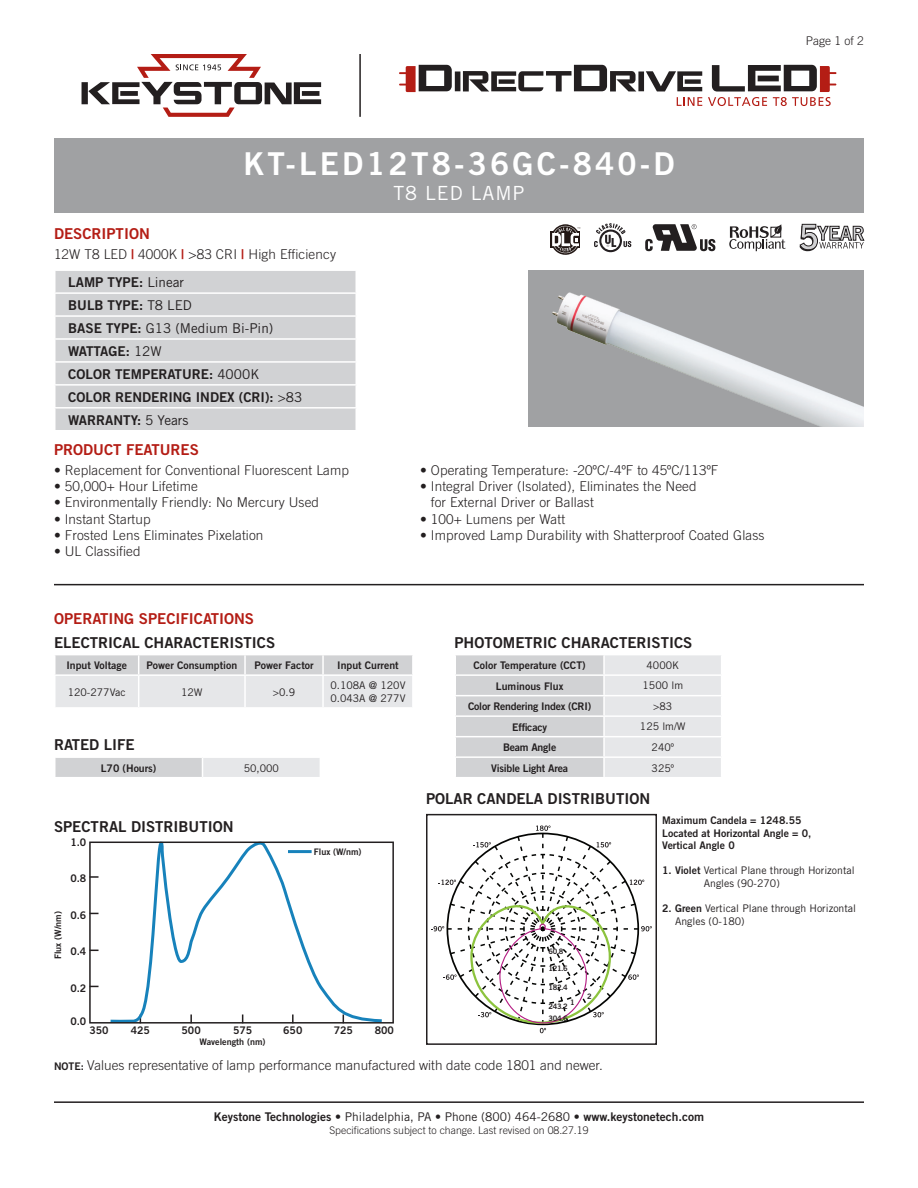
<style>
.page{position:relative;width:918px;height:1188px;background:#fff}
.page>*{position:absolute;margin:0;border:0;box-sizing:border-box;transform-origin:0 0}
.t1{font:31.5px "Trade Gothic Bold Two";letter-spacing:.1em;color:#fff}
.t2{font:19.5px "Trade Gothic";letter-spacing:.05em;color:#fff}
.t3{font:15px "Trade Gothic Bold Two";color:#231f20}
.t4{font:15px "Trade Gothic Bold Two";color:#b41d15}
.t5{font:300 13.5px/16.2px "Trade Gothic";letter-spacing:.01em;color:#231f20}
.t6{font:13.5px "Trade Gothic Bold Two";color:#231f20}
.t7{font:13.5px "Trade Gothic";color:#231f20}
.t8{font:13.5px "Trade Gothic Bold Two";letter-spacing:-.02em;color:#231f20}
.t9{font:12px "Trade Gothic Bold Two";color:#231f20}
.t10{font:300 12px "Trade Gothic";color:#231f20}
.t11{font:10.5px "Trade Gothic Bold Two";color:#231f20}
.t12{font:10.5px/12.6px "Trade Gothic";color:#231f20}
.t13{font:300 10.5px "Trade Gothic";color:#231f20}
.t14{font:10.5px "Trade Gothic Bold Two";letter-spacing:-.02em;color:#231f20}
.t15{font:9px "Trade Gothic Bold Two";color:#231f20}
.t16{font:7.5px "Trade Gothic Bold Two";letter-spacing:-.05em;color:#231f20}
.s1{font-family:"Trade Gothic Bold Two";font-weight:400;color:#b41d15}
.s2{font-family:"Trade Gothic"}
.s3{font-family:"Trade Gothic Bold Two"}
.s4{font-family:"Trade Gothic Bold Two";font-weight:400;font-size:10.5px}
</style>
<div class="page">
<svg style="left:594px;top:223px;width:37px;height:29px"></svg>
<svg style="left:729px;top:224px;width:57px;height:27px"></svg>
<svg style="left:645px;top:224px;width:71px;height:27px"></svg>
<svg style="left:799px;top:224px;width:65px;height:27px"></svg>
<div style="left:551px;top:232px;width:29px;height:16px;background:#221714"></div>
<svg style="left:552px;top:224px;width:28px;height:31px"></svg>
<div style="left:54px;top:139px;width:810px;height:74px;background:#a0a1a3"></div>
<img style="left:528px;top:270px;width:336px;height:156px">
<div style="left:56px;top:271px;width:300px;height:159px;background:#d1d2d4"></div>
<hr style="left:54px;top:292px;width:303px;height:2px;background:#fff">
<hr style="left:54px;top:315px;width:303px;height:2px;background:#fff">
<hr style="left:54px;top:338px;width:303px;height:2px;background:#fff">
<hr style="left:54px;top:361px;width:303px;height:2px;background:#fff">
<hr style="left:54px;top:384px;width:303px;height:2px;background:#fff">
<hr style="left:54px;top:407px;width:303px;height:2px;background:#fff">
<svg style="left:82px;top:54px;width:239px;height:63px"></svg>
<hr style="left:359px;top:54px;width:2px;height:63px;background:#231f20">
<svg style="left:399px;top:65px;width:303px;height:41px"></svg>
<svg style="left:708px;top:65px;width:128px;height:41px"></svg>
<div style="left:55px;top:757px;width:147px;height:21px;background:#d1d2d4"></div>
<div style="left:202px;top:757px;width:118px;height:21px;background:#e6e7e9"></div>
<hr style="left:54px;top:756px;width:148px;height:2px;background:#fff">
<svg style="left:55px;top:758px;width:1px;height:19px"></svg>
<hr style="left:202px;top:756px;width:119px;height:2px;background:#fff">
<svg style="left:202px;top:758px;width:1px;height:19px"></svg>
<hr style="left:54px;top:777px;width:148px;height:1px;background:#fff">
<hr style="left:202px;top:777px;width:119px;height:1px;background:#fff">
<svg style="left:456px;top:655px;width:265px;height:122px;background:#dcdddf"></svg>
<svg style="left:55px;top:655px;width:358px;height:52px;background:#dedfe1"></svg>
<hr style="left:54px;top:674px;width:85px;height:2px;background:#fff">
<hr style="left:54px;top:676px;width:2px;height:31px;background:#fff">
<hr style="left:139px;top:674px;width:106px;height:2px;background:#fff">
<hr style="left:138px;top:676px;width:1px;height:31px;background:#fff">
<hr style="left:245px;top:674px;width:78px;height:2px;background:#fff">
<hr style="left:244px;top:676px;width:2px;height:31px;background:#fff">
<hr style="left:323px;top:674px;width:91px;height:2px;background:#fff">
<hr style="left:322px;top:676px;width:2px;height:31px;background:#fff">
<hr style="left:412px;top:676px;width:2px;height:31px;background:#fff">
<svg style="left:431px;top:826px;width:221px;height:207px"></svg>
<div style="left:426px;top:814px;width:231px;height:231px;border:2px solid #231f20"></div>
<svg style="left:92px;top:876px;width:7px;height:2px"></svg>
<svg style="left:108px;top:841px;width:277px;height:180px"></svg>
<div style="left:89px;top:842px;width:305px;height:182px;border:2px solid #231f20"></div>
<hr style="left:54px;top:584px;width:810px;height:1px;background:#231f20">
<hr style="left:54px;top:1101px;width:810px;height:2px;background:#231f20">
<p class="t4" style="left:54px;top:225px;width:97px">DESCRIPTION</p>
<p class="t1" style="left:243px;top:144px;width:433px">KT-LED12T8-36GC-840-D</p>
<p class="t2" style="left:393px;top:182px;width:133px">T8 LED LAMP</p>
<p class="t5" style="left:54px;top:246px;width:283px">12W T8 LED <span class="s1">|</span> 4000K <span class="s1">|</span> &gt;83 CRI <span class="s1">|</span> High Efficiency</p>
<p class="t6" style="left:68px;top:274px;width:117px">LAMP TYPE: <span class="s2">Linear</span></p>
<p class="t6" style="left:68px;top:297px;width:125px">BULB TYPE: <span class="s2">T8 LED</span></p>
<p class="t7" style="left:68px;top:320px;width:207px"><span class="s3">BASE TYPE:</span> G13 (Medium Bi-Pin)</p>
<p class="t8" style="left:68px;top:343px;width:95px">WATTAGE: <span class="s2">12W</span></p>
<p class="t6" style="left:68px;top:366px;width:193px">COLOR TEMPERATURE: <span class="s2">4000K</span></p>
<p class="t6" style="left:68px;top:389px;width:236px">COLOR RENDERING INDEX (CRI): <span class="s2">&gt;83</span></p>
<p class="t6" style="left:68px;top:412px;width:122px">WARRANTY: <span class="s2">5 Years</span></p>
<p class="t4" style="left:54px;top:441px;width:146px">PRODUCT FEATURES</p>
<p class="t5" style="left:54px;top:462px;width:297px">• Replacement for Conventional Fluorescent Lamp</p>
<p class="t5" style="left:54px;top:478px;width:145px">• 50,000+ Hour Lifetime</p>
<p class="t5" style="left:54px;top:494px;width:267px">• Environmentally Friendly: No Mercury Used</p>
<p class="t5" style="left:54px;top:510px;width:98px">• Instant Startup</p>
<p class="t5" style="left:54px;top:527px;width:211px">• Frosted Lens Eliminates Pixelation</p>
<p class="t5" style="left:54px;top:543px;width:88px">• UL Classified</p>
<p class="t5" style="left:420px;top:462px;width:300px">• Operating Temperature: -20ºC/-4ºF to 45ºC/113ºF</p>
<p class="t5" style="left:431px;top:478px;width:267px;text-indent:-11px">• Integral Driver (Isolated), Eliminates the Need for External Driver or Ballast</p>
<p class="t5" style="left:420px;top:510px;width:146px">• 100+ Lumens per Watt</p>
<p class="t5" style="left:420px;top:527px;width:346px">• Improved Lamp Durability with Shatterproof Coated Glass</p>
<p class="t4" style="left:54px;top:609px;width:202px">OPERATING SPECIFICATIONS</p>
<p class="t3" style="left:54px;top:633px;width:223px">ELECTRICAL CHARACTERISTICS</p>
<p class="t11" style="left:66px;top:659px;width:62px">Input Voltage</p>
<p class="t11" style="left:147px;top:659px;width:92px">Power Consumption</p>
<p class="t11" style="left:254px;top:659px;width:61px">Power Factor</p>
<p class="t11" style="left:337px;top:659px;width:63px">Input Current</p>
<p class="t12" style="left:68px;top:685px;width:59px">120-277Vac</p>
<p class="t12" style="left:181px;top:685px;width:23px">12W</p>
<p class="t12" style="left:273px;top:685px;width:24px">&gt;0.9</p>
<p class="t12" style="left:330px;top:679px;width:77px">0.108A @ 120V</p>
<p class="t12" style="left:330px;top:692px;width:77px">0.043A @ 277V</p>
<p class="t3" style="left:54px;top:736px;width:82px">RATED LIFE</p>
<p class="t11" style="left:101px;top:761px;width:57px">L70 (Hours)</p>
<p class="t12" style="left:244px;top:761px;width:37px">50,000</p>
<p class="t3" style="left:454px;top:633px;width:239px">PHOTOMETRIC CHARACTERISTICS</p>
<p class="t11" style="left:474px;top:659px;width:114px">Color Temperature (CCT)</p>
<p class="t12" style="left:647px;top:659px;width:34px">4000K</p>
<p class="t11" style="left:496px;top:679px;width:69px">Luminous Flux</p>
<p class="t12" style="left:643px;top:679px;width:42px">1500 lm</p>
<p class="t14" style="left:468px;top:700px;width:125px">Color Rendering Index (CRI)</p>
<p class="t12" style="left:653px;top:700px;width:21px">&gt;83</p>
<p class="t11" style="left:512px;top:720px;width:36px">Efficacy</p>
<p class="t12" style="left:640px;top:720px;width:47px">125 lm/W</p>
<p class="t14" style="left:503px;top:741px;width:55px">Beam Angle</p>
<p class="t12" style="left:652px;top:741px;width:24px">240º</p>
<p class="t14" style="left:491px;top:761px;width:78px">Visible Light Area</p>
<p class="t12" style="left:652px;top:761px;width:24px">325º</p>
<p class="t3" style="left:426px;top:790px;width:226px">POLAR CANDELA DISTRIBUTION</p>
<p class="t10" style="left:806px;top:34px;width:60px">Page 1 of 2</p>
<p class="t3" style="left:54px;top:817px;width:181px">SPECTRAL DISTRIBUTION</p>
<p class="t15" style="left:52px;top:959px;width:49px;rotate:-90deg">Flux (W/nm)</p>
<p class="t11" style="left:70px;top:836px;width:18px">1.0</p>
<p class="t11" style="left:70px;top:872px;width:18px">0.8</p>
<p class="t11" style="left:70px;top:908px;width:18px">0.6</p>
<p class="t11" style="left:70px;top:945px;width:18px">0.4</p>
<p class="t11" style="left:70px;top:981px;width:18px">0.2</p>
<p class="t11" style="left:70px;top:1014px;width:18px">0.0</p>
<p class="t15" style="left:314px;top:846px;width:49px">Flux (W/nm)</p>
<p class="t11" style="left:89px;top:1024px;width:21px">350</p>
<p class="t11" style="left:131px;top:1024px;width:21px">425</p>
<p class="t11" style="left:182px;top:1024px;width:21px">500</p>
<p class="t11" style="left:233px;top:1024px;width:21px">575</p>
<p class="t11" style="left:283px;top:1024px;width:21px">650</p>
<p class="t11" style="left:334px;top:1024px;width:21px">725</p>
<p class="t11" style="left:375px;top:1024px;width:21px">800</p>
<p class="t15" style="left:200px;top:1036px;width:67px">Wavelength (nm)</p>
<p class="t16" style="left:549px;top:946px;width:16px">60.8</p>
<p class="t16" style="left:549px;top:964px;width:21px">121.6</p>
<p class="t16" style="left:549px;top:983px;width:21px">182.4</p>
<p class="t16" style="left:549px;top:1001px;width:21px">243.2</p>
<p class="t16" style="left:549px;top:1013px;width:21px">304.6</p>
<p class="t16" style="left:570px;top:998px;width:6px">1</p>
<p class="t16" style="left:587px;top:992px;width:6px">2</p>
<p class="t11" style="left:662px;top:814px;width:141px">Maximum Candela = 1248.55</p>
<p class="t11" style="left:662px;top:826px;width:151px">Located at Horizontal Angle = 0,</p>
<p class="t11" style="left:662px;top:839px;width:74px">Vertical Angle 0</p>
<p class="t12" style="left:704px;top:864px;width:152px;text-indent:-42px"><span class="s3">1. Violet</span> Vertical Plane through Horizontal<br>Angles (90-270)</p>
<p class="t12" style="left:675px;top:902px;width:183px;text-indent:-13px"><span class="s3">2. Green</span> Vertical Plane through Horizontal<br>Angles (0-180)</p>
<p class="t5" style="left:54px;top:1057px;width:550px"><span class="s4">NOTE:</span> Values representative of lamp performance manufactured with date code 1801 and newer.</p>
<p class="t9" style="left:214px;top:1110px;width:492px">Keystone Technologies • <span class="s2">Philadelphia, PA</span> • <span class="s2">Phone (800) 464-2680 •</span> www.keystonetech.com</p>
<p class="t13" style="left:329px;top:1124px;width:261px">Specifications subject to change. Last revised on 08.27.19</p>
</div>
